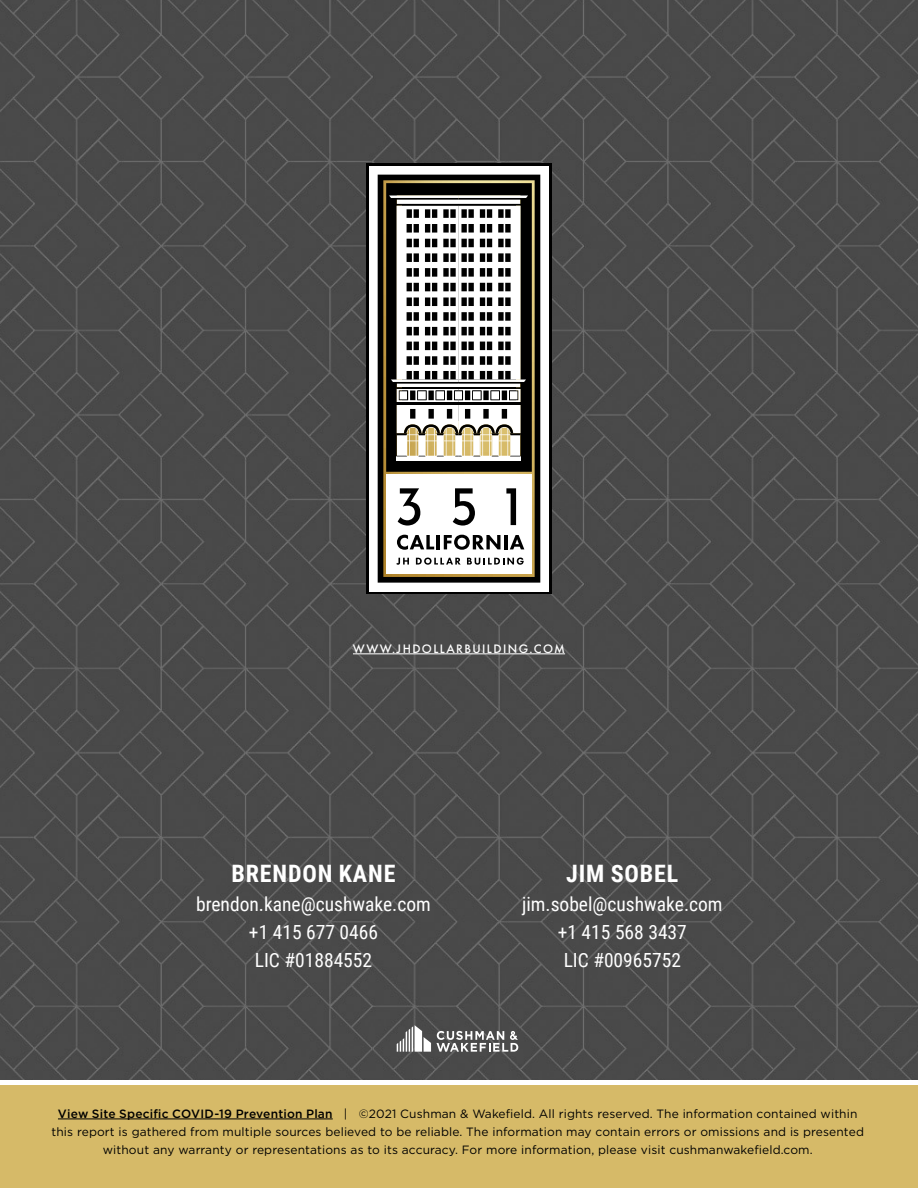
<style>
.page{position:relative;width:918px;height:1188px;background:#fff}
.page>*{position:absolute;margin:0;border:0;box-sizing:border-box;transform-origin:0 0}
.t1{font:700 24px "Roboto Condensed";letter-spacing:.035em;color:#fff}
.t2{font:19.5px "Roboto Condensed";color:#fff}
.t3{font:500 12.75px "Futura PT";letter-spacing:.11em;color:#fff}
.Contact_name{font:12px/18px "Gotham";letter-spacing:.01em;color:#000;text-align:center}
.s1{font-weight:500}
</style>
<div class="page">
<img style="left:0;top:0;width:918px;height:1080px">
<div style="left:0;top:1086px;width:918px;height:102px;background:#d6ba68"></div>
<div style="left:366px;top:163px;width:186px;height:431px;background:#000"></div>
<div style="left:369px;top:166px;width:180px;height:425px;background:#fff"></div>
<svg style="left:378px;top:175px;width:162px;height:408px"></svg>
<svg style="left:397px;top:535px;width:37px;height:15px"></svg>
<hr style="left:437px;top:535px;width:3px;height:14px;background:#000">
<svg style="left:444px;top:535px;width:56px;height:15px"></svg>
<hr style="left:504px;top:535px;width:4px;height:14px;background:#000">
<svg style="left:510px;top:535px;width:14px;height:14px"></svg>
<svg style="left:396px;top:558px;width:13px;height:7px"></svg>
<svg style="left:416px;top:558px;width:45px;height:7px"></svg>
<svg style="left:467px;top:558px;width:57px;height:7px"></svg>
<svg style="left:398px;top:488px;width:22px;height:38px"></svg>
<svg style="left:453px;top:488px;width:22px;height:38px"></svg>
<svg style="left:506px;top:488px;width:10px;height:37px"></svg>
<hr style="left:58px;top:1119px;width:275px;height:1px;background:#000">
<svg style="left:397px;top:1025px;width:34px;height:27px"></svg>
<svg style="left:437px;top:1031px;width:81px;height:21px"></svg>
<hr style="left:353px;top:654px;width:212px;height:1px;background:#fff">
<p class="t3" style="left:353px;top:641px;width:214px">WWW.JHDOLLARBUILDING.COM</p>
<p class="t1" style="left:231px;top:857px;width:165px">BRENDON KANE</p>
<p class="t2" style="left:196px;top:890px;width:236px">brendon.kane@cushwake.com</p>
<p class="t2" style="left:249px;top:918px;width:131px">+1 415 677 0466</p>
<p class="t2" style="left:255px;top:947px;width:119px">LIC #01884552</p>
<p class="t1" style="left:566px;top:857px;width:114px">JIM SOBEL</p>
<p class="t2" style="left:522px;top:890px;width:202px">jim.sobel@cushwake.com</p>
<p class="t2" style="left:558px;top:918px;width:131px">+1 415 568 3437</p>
<p class="t2" style="left:564px;top:947px;width:119px">LIC #00965752</p>
<p class="Contact_name" style="left:51px;top:1104px;width:814px"><span class="s1">View Site Specific COVID-19 Prevention Plan</span> | ©2021 Cushman &amp; Wakefield. All rights reserved. The information contained within this report is gathered from multiple sources believed to be reliable. The information may contain errors or omissions and is presented without any warranty or representations as to its accuracy. For more information, please visit cushmanwakefield.com.</p>
</div>
